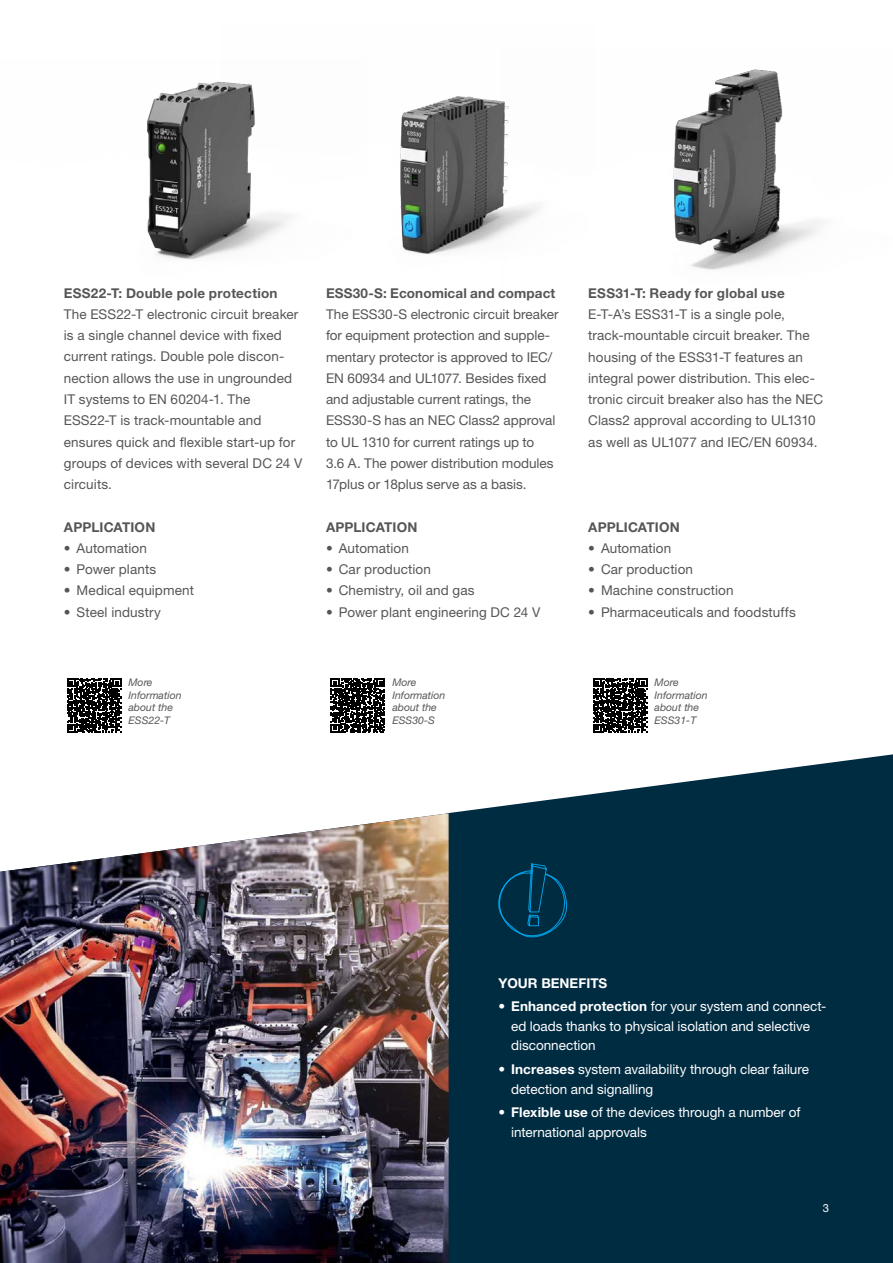
<style>
.page{position:relative;width:893px;height:1263px;background:#fff}
.page>*{position:absolute;margin:0;border:0;box-sizing:border-box;transform-origin:0 0}
.t1{font:13.5px/21.3px "Helvetica Neue LT";letter-spacing:.005em;color:#565656}
.t2{font:13.5px/19.5px "Helvetica Neue LT";color:#fff}
.t3{font:700 13.5px "Helvetica Neue LT";letter-spacing:.015em;color:#565656}
.t4{font:700 13.5px "Helvetica Neue LT";color:#fff}
.t5{font:11.25px "Helvetica Neue LT";color:#fff}
.t6{font:italic 10.5px/12.6px "Helvetica Neue LT";color:#565656}
.s1{font-weight:700}
</style>
<div class="page">
<img style="left:147px;top:81px;width:73px;height:179px">
<img style="left:220px;top:82px;width:280px;height:172px">
<img style="left:500px;top:69px;width:323px;height:201px">
<div style="left:449px;top:754px;width:444px;height:509px;background:#002c42"></div>
<svg style="left:496px;top:863px;width:74px;height:81px;background:#003751"></svg>
<img style="left:0;top:813px;width:449px;height:450px">
<svg style="left:593px;top:678px;width:54px;height:54px"></svg>
<svg style="left:331px;top:678px;width:54px;height:54px"></svg>
<svg style="left:67px;top:678px;width:54px;height:54px"></svg>
<p class="t3" style="left:64px;top:284px;width:215px">ESS22-T: Double pole protection</p>
<p class="t1" style="left:64px;top:303px;width:240px">The ESS22-T electronic circuit breaker is a single channel device with fixed current ratings. Double pole discon&shy;nection allows the use in ungrounded IT systems to EN 60204-1. The ESS22-T is track-mountable and ensures quick and flexible start-up for groups of devices with several DC 24 V circuits.</p>
<p class="t3" style="left:64px;top:518px;width:93px">APPLICATION</p>
<p class="t1" style="left:64px;top:537px;width:85px">• Automation</p>
<p class="t1" style="left:64px;top:558px;width:94px">• Power plants</p>
<p class="t1" style="left:64px;top:580px;width:132px">• Medical equipment</p>
<p class="t1" style="left:64px;top:601px;width:98px">• Steel industry</p>
<p class="t3" style="left:326px;top:285px;width:231px">ESS30-S: Economical and compact</p>
<p class="t1" style="left:326px;top:303px;width:234px">The ESS30-S electronic circuit breaker for equipment protection and supple&shy;mentary protector is approved to IEC/ EN 60934 and UL1077. Besides fixed and adjustable current ratings, the ESS30-S has an NEC Class2 approval to UL 1310 for current ratings up to<br>3.6 A. The power distribution modules 17plus or 18plus serve as a basis.</p>
<p class="t3" style="left:326px;top:518px;width:93px">APPLICATION</p>
<p class="t1" style="left:326px;top:537px;width:85px">• Automation</p>
<p class="t1" style="left:326px;top:558px;width:106px">• Car production</p>
<p class="t1" style="left:326px;top:580px;width:150px">• Chemistry, oil and gas</p>
<p class="t1" style="left:326px;top:601px;width:216px">• Power plant engineering DC 24 V</p>
<p class="t6" style="left:129px;top:676px;width:55px">More<br>Information about the<br>ESS22-T</p>
<p class="t6" style="left:392px;top:676px;width:55px">More<br>Information about the<br>ESS30-S</p>
<p class="t3" style="left:588px;top:285px;width:198px">ESS31-T: Ready for global use</p>
<p class="t1" style="left:588px;top:303px;width:236px">E-T-A’s ESS31-T is a single pole, track-mountable circuit breaker. The housing of the ESS31-T features an integral power distribution. This elec&shy;tronic circuit breaker also has the NEC Class2 approval according to UL1310 as well as UL1077 and IEC/EN 60934.</p>
<p class="t3" style="left:588px;top:518px;width:93px">APPLICATION</p>
<p class="t1" style="left:588px;top:537px;width:85px">• Automation</p>
<p class="t1" style="left:588px;top:558px;width:106px">• Car production</p>
<p class="t1" style="left:588px;top:580px;width:147px">• Machine construction</p>
<p class="t1" style="left:588px;top:601px;width:209px">• Pharmaceuticals and foodstuffs</p>
<p class="t6" style="left:655px;top:676px;width:55px">More<br>Information about the<br>ESS31-T</p>
<p class="t4" style="left:498px;top:974px;width:111px">YOUR BENEFITS</p>
<p class="t2" style="left:511px;top:997px;width:317px;text-indent:-13px">• <span class="s1">Enhanced protection</span> for your system and connect&shy;ed loads thanks to physical isolation and selective disconnection</p>
<p class="t2" style="left:511px;top:1059px;width:300px;text-indent:-13px">• <span class="s1">Increases</span> system availability through clear failure detection and signalling</p>
<p class="t2" style="left:511px;top:1102px;width:291px;text-indent:-13px">• <span class="s1">Flexible use</span> of the devices through a number of international approvals</p>
<p class="t5" style="left:823px;top:1201px;width:8px">3</p>
</div>
